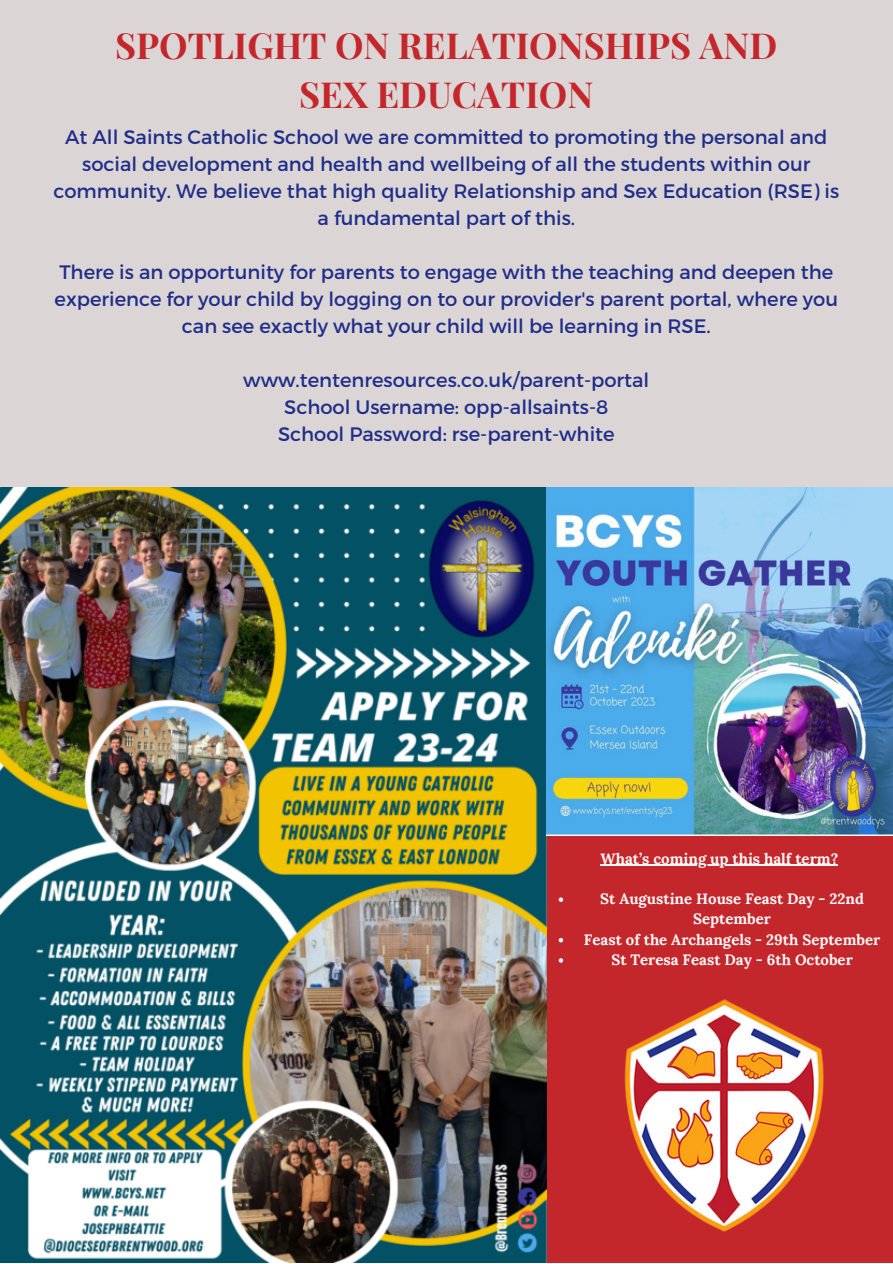
<style>
.page{position:relative;width:893px;height:1264px;background:#fff}
.page>*{position:absolute;margin:0;border:0;box-sizing:border-box;transform-origin:0 0}
.t1{font:700 36px/49.5px "Playfair Display";color:#c4272b;text-align:center}
.t2{font:19.5px/27px "Montserrat";color:#202e89;text-align:center}
.t3{font:700 15px/20.2px "Lora";color:#fcf8f8;text-align:center}
</style>
<div class="page">
<div style="left:0;top:0;width:892px;height:1262px;background:#c4272b"></div>
<div style="left:0;top:0;width:892px;height:488px;background:#dbd5d5"></div>
<img style="left:0;top:488px;width:546px;height:774px">
<img style="left:546px;top:488px;width:346px;height:347px">
<img style="left:624px;top:999px;width:200px;height:233px">
<svg style="left:558px;top:897px;width:5px;height:5px"></svg>
<svg style="left:558px;top:938px;width:5px;height:4px"></svg>
<svg style="left:558px;top:958px;width:5px;height:4px"></svg>
<hr style="left:600px;top:864px;width:238px;height:2px;background:#fcf8f8">
<p class="t1" style="left:115px;top:19px;width:663px">SPOTLIGHT ON RELATIONSHIPS AND<br>SEX EDUCATION</p>
<p class="t2" style="left:53px;top:122px;width:787px">At All Saints Catholic School we are committed to promoting the personal and social development and health and wellbeing of all the students within our community. We believe that high quality Relationship and Sex Education (RSE) is a fundamental part of this.</p>
<p class="t2" style="left:55px;top:257px;width:785px">There is an opportunity for parents to engage with the teaching and deepen the experience for your child by logging on to our provider's parent portal, where you can see exactly what your child will be learning in RSE.</p>
<p class="t2" style="left:243px;top:365px;width:407px">www.tentenresources.co.uk/parent-portal</p>
<p class="t2" style="left:284px;top:392px;width:325px">School Username: opp-allsaints-8</p>
<p class="t2" style="left:278px;top:419px;width:338px">School Password: rse-parent-white</p>
<p class="t3" style="left:600px;top:848px;width:239px">What’s coming up this half term?</p>
<p class="t3" style="left:600px;top:888px;width:265px">St Augustine House Feast Day - 22nd<br>September</p>
<p class="t3" style="left:584px;top:929px;width:298px">Feast of the Archangels - 29th September</p>
<p class="t3" style="left:611px;top:949px;width:243px">St Teresa Feast Day - 6th October</p>
</div>
